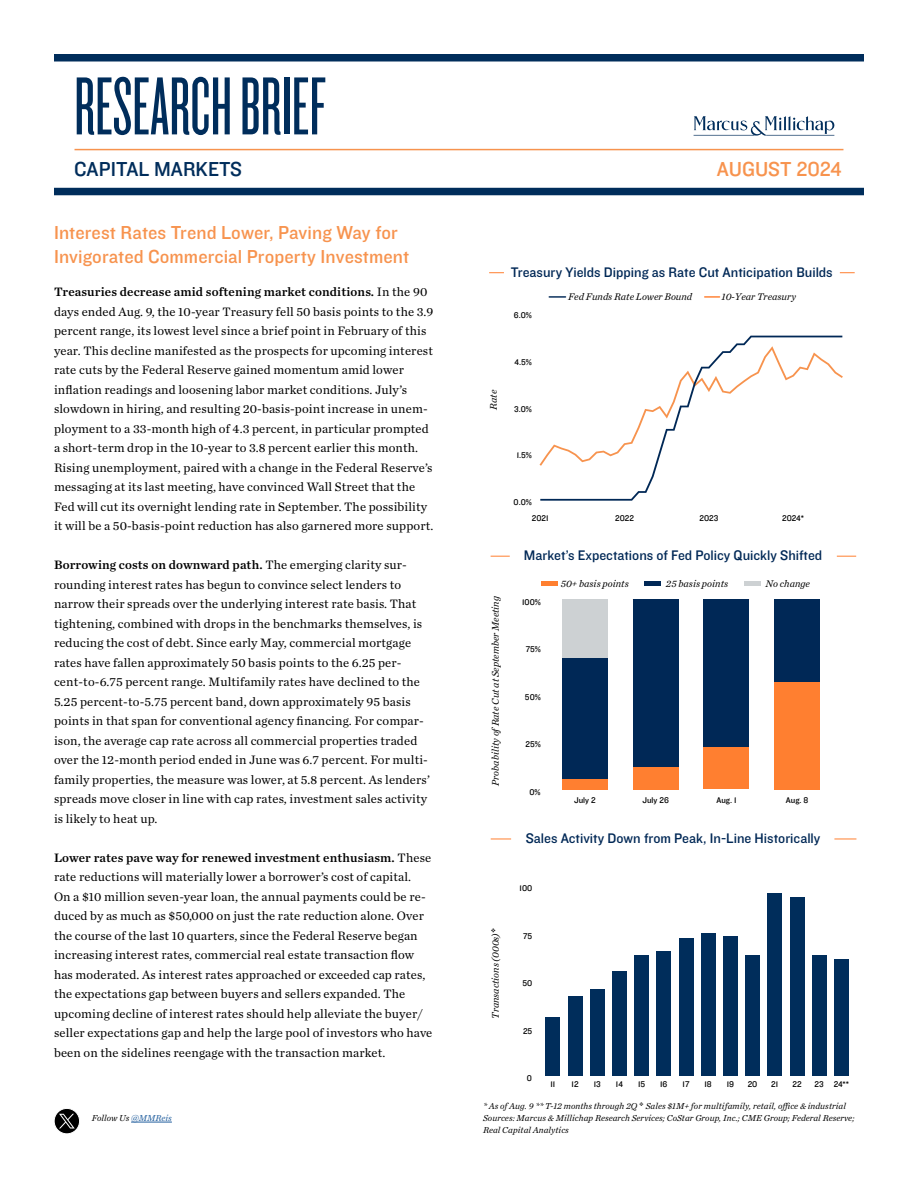
<style>
.page{position:relative;width:918px;height:1188px;background:#fff}
.page>*{position:absolute;margin:0;border:0;box-sizing:border-box;transform-origin:0 0}
.t1{font:85.5px "Knockout 26 Junior Flywght";color:#002d5b}
.t2{font:21px "Knockout 31 Junior Middlewt";color:#002d5b}
.t3{font:21px "Knockout 31 Junior Middlewt";color:#f7934e}
.t4{font:19.5px/24px "Knockout 31 Junior Middlewt";letter-spacing:.005em;color:#f7934e}
.t5{font:14.4px "Knockout 31 Junior Middlewt";color:#002856}
.t6{font:12.75px/19.5px "Chronicle Text G1";letter-spacing:.01em;color:#000}
.t7{font:12.75px "Chronicle Text G1 Semi";letter-spacing:.01em;color:#000}
.t8{font:italic 10.05px "Chronicle Text G1";color:#000}
.t9{font:italic 9px/12px "Chronicle Text G1";letter-spacing:.005em;color:#000}
.t10{font:8.7px "Knockout 31 Junior Middlewt";color:#000}
.s1{font-family:"Chronicle Text G1"}
.s2{color:#215e9e}
</style>
<div class="page">
<svg style="left:491px;top:839px;width:20px;height:1px"></svg>
<svg style="left:834px;top:839px;width:22px;height:1px"></svg>
<div style="left:546px;top:1018px;width:14px;height:58px;background:#002d5b"></div>
<div style="left:568px;top:996px;width:14px;height:80px;background:#002d5b"></div>
<div style="left:590px;top:990px;width:14px;height:86px;background:#002d5b"></div>
<div style="left:612px;top:972px;width:15px;height:104px;background:#002d5b"></div>
<div style="left:635px;top:955px;width:14px;height:121px;background:#002d5b"></div>
<div style="left:657px;top:951px;width:14px;height:125px;background:#002d5b"></div>
<div style="left:679px;top:939px;width:14px;height:137px;background:#002d5b"></div>
<div style="left:701px;top:933px;width:14px;height:143px;background:#002d5b"></div>
<div style="left:723px;top:936px;width:15px;height:140px;background:#002d5b"></div>
<div style="left:746px;top:956px;width:14px;height:120px;background:#002d5b"></div>
<div style="left:768px;top:894px;width:14px;height:182px;background:#002d5b"></div>
<div style="left:790px;top:897px;width:14px;height:179px;background:#002d5b"></div>
<div style="left:812px;top:955px;width:14px;height:121px;background:#002d5b"></div>
<div style="left:834px;top:960px;width:14px;height:116px;background:#002d5b"></div>
<hr style="left:131px;top:1122px;width:41px;height:1px;background:#215e9e">
<svg style="left:54px;top:1108px;width:26px;height:26px"></svg>
<div style="left:54px;top:1108px;width:26px;height:26px;border:1px solid #fff;border-radius:50%"></div>
<svg style="left:59px;top:1114px;width:16px;height:14px"></svg>
<svg style="left:491px;top:556px;width:19px;height:1px"></svg>
<svg style="left:837px;top:556px;width:19px;height:1px"></svg>
<div style="left:562px;top:599px;width:46px;height:59px;background:#cdd1d3"></div>
<div style="left:562px;top:658px;width:46px;height:121px;background:#002856"></div>
<div style="left:633px;top:599px;width:45px;height:168px;background:#002856"></div>
<div style="left:704px;top:599px;width:45px;height:149px;background:#002856"></div>
<div style="left:775px;top:599px;width:45px;height:83px;background:#002856"></div>
<div style="left:562px;top:779px;width:46px;height:10px;background:#ff7f30"></div>
<div style="left:633px;top:767px;width:45px;height:22px;background:#ff7f30"></div>
<div style="left:704px;top:748px;width:45px;height:41px;background:#ff7f30"></div>
<div style="left:775px;top:682px;width:45px;height:107px;background:#ff7f30"></div>
<hr style="left:541px;top:582px;width:16px;height:4px;background:#ff7f30">
<hr style="left:645px;top:582px;width:16px;height:4px;background:#002856">
<hr style="left:744px;top:582px;width:17px;height:4px;background:#cdd1d3">
<svg style="left:489px;top:272px;width:15px;height:1px"></svg>
<svg style="left:840px;top:272px;width:15px;height:1px"></svg>
<svg style="left:540px;top:336px;width:302px;height:165px"></svg>
<svg style="left:549px;top:296px;width:17px;height:2px"></svg>
<svg style="left:705px;top:296px;width:15px;height:2px"></svg>
<hr style="left:75px;top:149px;width:768px;height:1px;background:#f7934e">
<svg style="left:694px;top:116px;width:141px;height:20px"></svg>
<div style="left:54px;top:54px;width:810px;height:8px;background:#002d5b"></div>
<div style="left:54px;top:188px;width:810px;height:7px;background:#002d5b"></div>
<h1 class="t1" style="left:74px;top:59px;width:254px">RESEARCH BRIEF</h1>
<h2 class="t2" style="left:74px;top:155px;width:169px">CAPITAL MARKETS</h2>
<h2 class="t3" style="left:717px;top:155px;width:126px">AUGUST 2024</h2>
<h3 class="t4" style="left:54px;top:220px;width:357px">Interest Rates Trend Lower, Paving Way for<br>Invigorated Commercial Property Investment</h3>
<p class="t7" style="left:54px;top:282px;width:375px">Treasuries decrease amid softening market conditions. <span class="s1">In the 90</span></p>
<p class="t6" style="left:54px;top:301px;width:381px">days ended Aug. 9, the 10-year Treasury fell 50 basis points to the 3.9 percent range, its lowest level since a brief point in February of this year. This decline manifested as the prospects for upcoming interest rate cuts by the Federal Reserve gained momentum amid lower inflation readings and loosening labor market conditions. July’s slowdown in hiring, and resulting 20-basis-point increase in unem&shy;ployment to a 33-month high of 4.3 percent, in particular prompted a short-term drop in the 10-year to 3.8 percent earlier this month.<br>Rising unemployment, paired with a change in the Federal Reserve’s messaging at its last meeting, have convinced Wall Street that the Fed will cut its overnight lending rate in September. The possibility it will be a 50-basis-point reduction has also garnered more support.</p>
<p class="t7" style="left:54px;top:555px;width:354px">Borrowing costs on downward path. <span class="s1">The emerging clarity sur-</span></p>
<p class="t6" style="left:54px;top:574px;width:378px">rounding interest rates has begun to convince select lenders to narrow their spreads over the underlying interest rate basis. That tightening, combined with drops in the benchmarks themselves, is reducing the cost of debt. Since early May, commercial mortgage rates have fallen approximately 50 basis points to the 6.25 per&shy;cent-to-6.75 percent range. Multifamily rates have declined to the 5.25 percent-to-5.75 percent band, down approximately 95 basis points in that span for conventional agency financing. For compar&shy;ison, the average cap rate across all commercial properties traded over the 12-month period ended in June was 6.7 percent. For multi&shy;family properties, the measure was lower, at 5.8 percent. As lenders’ spreads move closer in line with cap rates, investment sales activity is likely to heat up.</p>
<p class="t7" style="left:54px;top:847px;width:379px">Lower rates pave way for renewed investment enthusiasm. <span class="s1">These</span></p>
<p class="t6" style="left:54px;top:866px;width:380px">rate reductions will materially lower a borrower’s cost of capital.<br>On a $10 million seven-year loan, the annual payments could be re&shy;duced by as much as $50,000 on just the rate reduction alone. Over the course of the last 10 quarters, since the Federal Reserve began increasing interest rates, commercial real estate transaction flow has moderated. As interest rates approached or exceeded cap rates, the expectations gap between buyers and sellers expanded. The upcoming decline of interest rates should help alleviate the buyer/ seller expectations gap and help the large pool of investors who have been on the sidelines reengage with the transaction market.</p>
<p class="t9" style="left:92px;top:1112px;width:82px">Follow Us <span class="s2">@MMReis</span></p>
<p class="t5" style="left:511px;top:262px;width:323px">Treasury Yields Dipping as Rate Cut Anticipation Builds</p>
<p class="t8" style="left:486px;top:410px;width:21px;rotate:-90deg">Rate</p>
<p class="t10" style="left:514px;top:309px;width:20px">6.0%</p>
<p class="t10" style="left:515px;top:356px;width:19px">4.5%</p>
<p class="t10" style="left:514px;top:403px;width:19px">3.0%</p>
<p class="t10" style="left:517px;top:449px;width:17px">1.5%</p>
<p class="t8" style="left:568px;top:288px;width:126px">Fed Funds Rate Lower Bound</p>
<p class="t8" style="left:722px;top:288px;width:76px">10-Year Treasury</p>
<p class="t8" style="left:488px;top:786px;width:191px;rotate:-90deg">Probability ofRate Cut at September Meeting</p>
<p class="t10" style="left:514px;top:496px;width:20px">0.0%</p>
<p class="t10" style="left:532px;top:512px;width:18px">2021</p>
<p class="t10" style="left:615px;top:512px;width:20px">2022</p>
<p class="t10" style="left:699px;top:512px;width:20px">2023</p>
<p class="t10" style="left:782px;top:512px;width:23px">2024*</p>
<p class="t5" style="left:524px;top:546px;width:300px">Market’s Expectations of Fed Policy Quickly Shifted</p>
<p class="t10" style="left:522px;top:596px;width:20px">100%</p>
<p class="t10" style="left:526px;top:643px;width:17px">75%</p>
<p class="t10" style="left:525px;top:691px;width:17px">50%</p>
<p class="t10" style="left:526px;top:738px;width:17px">25%</p>
<p class="t10" style="left:529px;top:786px;width:13px">0%</p>
<p class="t8" style="left:561px;top:575px;width:69px">50+ basis points</p>
<p class="t8" style="left:666px;top:575px;width:64px">25 basis points</p>
<p class="t8" style="left:765px;top:575px;width:46px">No change</p>
<p class="t10" style="left:574px;top:795px;width:23px">July 2</p>
<p class="t10" style="left:642px;top:795px;width:28px">July 26</p>
<p class="t10" style="left:716px;top:795px;width:22px">Aug. 1</p>
<p class="t10" style="left:786px;top:795px;width:24px">Aug. 8</p>
<p class="t5" style="left:526px;top:829px;width:296px">Sales Activity Down from Peak, In-Line Historically</p>
<p class="t8" style="left:488px;top:1019px;width:93px;rotate:-90deg">Transactions (000s)❖</p>
<p class="t10" style="left:520px;top:882px;width:14px">100</p>
<p class="t10" style="left:523px;top:930px;width:11px">75</p>
<p class="t10" style="left:522px;top:977px;width:11px">50</p>
<p class="t10" style="left:523px;top:1025px;width:11px">25</p>
<p class="t10" style="left:527px;top:1072px;width:7px">0</p>
<p class="t10" style="left:550px;top:1078px;width:6px">11</p>
<p class="t10" style="left:572px;top:1078px;width:8px">12</p>
<p class="t10" style="left:594px;top:1078px;width:8px">13</p>
<p class="t10" style="left:616px;top:1078px;width:8px">14</p>
<p class="t10" style="left:638px;top:1078px;width:9px">15</p>
<p class="t10" style="left:660px;top:1078px;width:9px">16</p>
<p class="t10" style="left:683px;top:1078px;width:8px">17</p>
<p class="t10" style="left:705px;top:1078px;width:9px">18</p>
<p class="t10" style="left:727px;top:1078px;width:9px">19</p>
<p class="t10" style="left:748px;top:1078px;width:11px">20</p>
<p class="t10" style="left:771px;top:1078px;width:8px">21</p>
<p class="t10" style="left:792px;top:1078px;width:11px">22</p>
<p class="t10" style="left:815px;top:1078px;width:36px">23 24**</p>
<p class="t9" style="left:483px;top:1100px;width:373px">* As of Aug. 9 ** T-12 months through 2Q ❖ Sales $1M+ for multifamily, retail, office &amp; industrial<br>Sources: Marcus &amp; Millichap Research Services; CoStar Group, Inc.; CME Group; Federal Reserve;<br>Real Capital Analytics</p>
</div>
